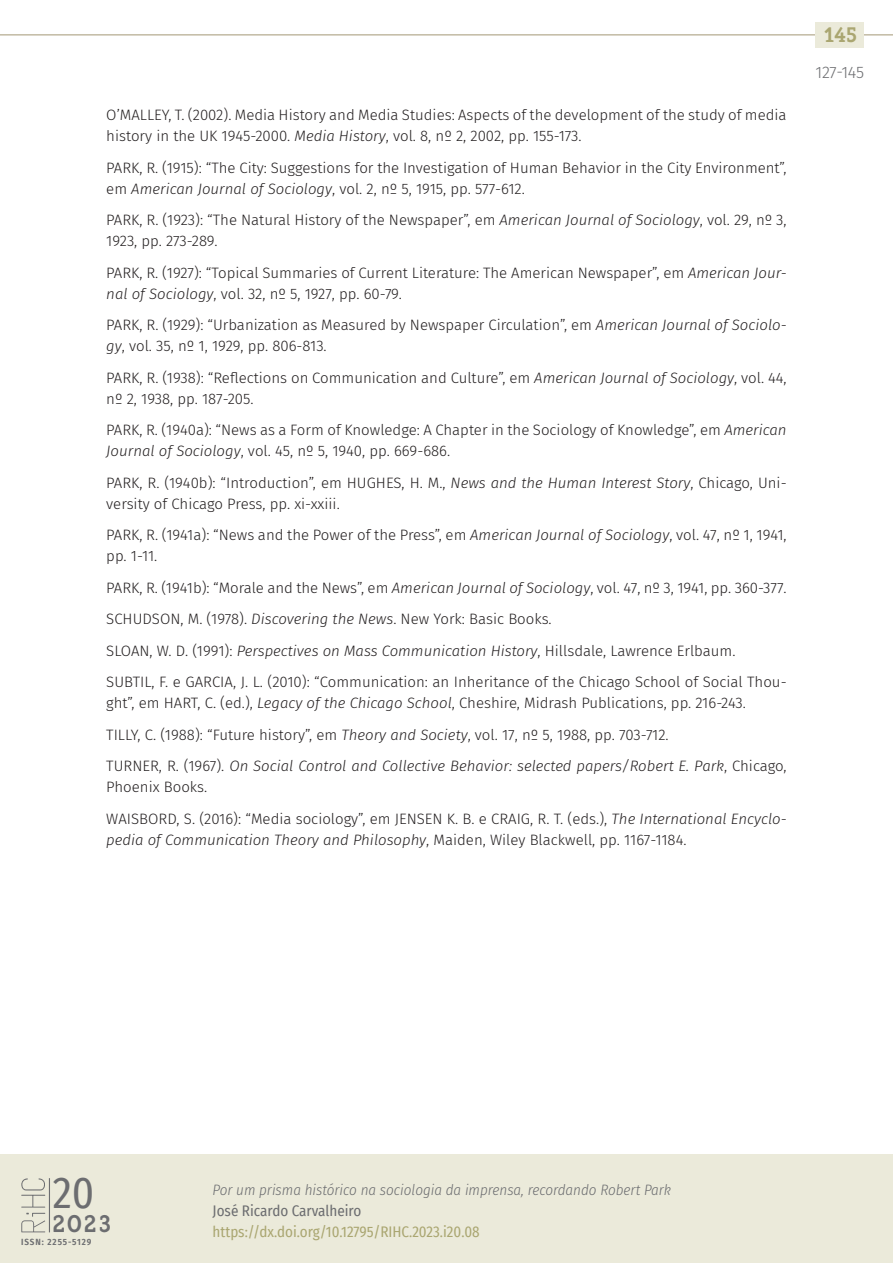
<style>
.page{position:relative;width:893px;height:1263px;background:#fff}
.page>*{position:absolute;margin:0;border:0;box-sizing:border-box;transform-origin:0 0}
.t1{font:43.2px "Fira Sans Condensed";color:#6c6d70}
.t2{font:600 24px "Gambero";color:#6c6d70}
.t3{font:600 21px "Gambero";color:#aaa671}
.t4{font:300 16.5px "Fira Sans";letter-spacing:-.025em;color:#6c6d70}
._80_bibliografía{font:300 15px/21px "Fira Sans";color:#231f20}
._80_bibliografía-2{font:italic 300 15px/21px "Fira Sans";color:#231f20}
.t5{font:italic 300 15px "Fira Sans Condensed";color:#6c6d70}
.t6{font:15px "Fira Sans Condensed";color:#aaa671}
.t7{font:15px "Fira Sans Condensed";color:#6c6d70}
.t8{font:600 9px "Fira Sans Condensed";letter-spacing:.1em;color:#6c6d70}
.s1{font-style:italic}
.s2{font-style:normal}
</style>
<div class="page">
<hr style="left:0;top:34px;width:893px;height:1px;background:#aea385">
<div style="left:816px;top:22px;width:48px;height:26px;background:#ebeada"></div>
<div style="left:0;top:1154px;width:893px;height:109px;background:#ebeada"></div>
<hr style="left:49px;top:1178px;width:1px;height:54px;background:#6c6d70">
<svg style="left:21px;top:1178px;width:24px;height:29px"></svg>
<svg style="left:21px;top:1213px;width:24px;height:19px"></svg>
<p class="_80_bibliografía" style="left:106px;top:105px;width:682px">O’MALLEY, T. (2002). Media History and Media Studies: Aspects of the development of the study of media history in the UK 1945-2000. <span class="s1">Media History</span>, vol. 8, nº 2, 2002, pp. 155-173.</p>
<p class="_80_bibliografía" style="left:106px;top:157px;width:682px">PARK, R. (1915): “The City: Suggestions for the Investigation of Human Behavior in the City Environment”, em <span class="s1">American Journal of Sociology</span>, vol. 2, nº 5, 1915, pp. 577-612.</p>
<p class="_80_bibliografía" style="left:106px;top:210px;width:682px">PARK, R. (1923): “The Natural History of the Newspaper”, em <span class="s1">American Journal of Sociology</span>, vol. 29, nº 3,<br>1923, pp. 273-289.</p>
<p class="_80_bibliografía" style="left:106px;top:262px;width:682px">PARK, R. (1927): “Topical Summaries of Current Literature: The American Newspaper”, em <span class="s1">American Jour&shy;nal of Sociology</span>, vol. 32, nº 5, 1927, pp. 60-79.</p>
<p class="_80_bibliografía" style="left:106px;top:315px;width:682px">PARK, R. (1929): “Urbanization as Measured by Newspaper Circulation”, em <span class="s1">American Journal of Sociolo&shy;gy</span>, vol. 35, nº 1, 1929, pp. 806-813.</p>
<p class="_80_bibliografía" style="left:106px;top:367px;width:682px">PARK, R. (1938): “Reflections on Communication and Culture”, em <span class="s1">American Journal of Sociology</span>, vol. 44, nº 2, 1938, pp. 187-205.</p>
<p class="_80_bibliografía" style="left:106px;top:420px;width:682px">PARK, R. (1940a): “News as a Form of Knowledge: A Chapter in the Sociology of Knowledge”, em <span class="s1">American<br>Journal of Sociology</span>, vol. 45, nº 5, 1940, pp. 669-686.</p>
<p class="_80_bibliografía" style="left:106px;top:472px;width:682px">PARK, R. (1940b): “Introduction”, em HUGHES, H. M., <span class="s1">News and the Human Interest Story</span>, Chicago, Uni&shy;versity of Chicago Press, pp. xi-xxiii.</p>
<p class="_80_bibliografía" style="left:106px;top:525px;width:682px">PARK, R. (1941a): “News and the Power of the Press”, em <span class="s1">American Journal of Sociology</span>, vol. 47, nº 1, 1941, pp. 1-11.</p>
<p class="_80_bibliografía" style="left:106px;top:577px;width:682px">PARK, R. (1941b): “Morale and the News”, em <span class="s1">American Journal of Sociology</span>, vol. 47, nº 3, 1941, pp. 360-377.</p>
<p class="_80_bibliografía" style="left:106px;top:609px;width:447px">SCHUDSON, M. (1978). <span class="s1">Discovering the News</span>. New York: Basic Books.</p>
<p class="_80_bibliografía" style="left:106px;top:640px;width:631px">SLOAN, W. D. (1991): <span class="s1">Perspectives on Mass Communication History</span>, Hillsdale, Lawrence Erlbaum.</p>
<p class="_80_bibliografía" style="left:106px;top:672px;width:682px">SUBTIL, F. e GARCIA, J. L. (2010): “Communication: an Inheritance of the Chicago School of Social Thou&shy;ght”, em HART, C. (ed.), <span class="s1">Legacy of the Chicago School</span>, Cheshire, Midrash Publications, pp. 216-243.</p>
<p class="_80_bibliografía" style="left:106px;top:724px;width:564px">TILLY, C. (1988): “Future history”, em <span class="s1">Theory and Society</span>, vol. 17, nº 5, 1988, pp. 703-712.</p>
<p class="_80_bibliografía-2" style="left:106px;top:756px;width:682px"><span class="s2">TURNER, R. (1967).</span> On Social Control and Collective Behavior: selected papers/Robert E. Park<span class="s2">, Chicago,<br>Phoenix Books.</span></p>
<p class="_80_bibliografía" style="left:106px;top:808px;width:682px">WAISBORD, S. (2016): “Media sociology”, em JENSEN K. B. e CRAIG, R. T. (eds.), <span class="s1">The International Encyclo&shy;pedia of Communication Theory and Philosophy</span>, Maiden, Wiley Blackwell, pp. 1167-1184.</p>
<h3 class="t3" style="left:825px;top:22px;width:34px">145</h3>
<p class="t4" style="left:816px;top:60px;width:50px">127-145</p>
<h1 class="t1" style="left:53px;top:1160px;width:43px">20</h1>
<h2 class="t2" style="left:53px;top:1209px;width:60px">2023</h2>
<p class="t8" style="left:21px;top:1234px;width:71px">ISSN: 2255-5129</p>
<p class="t5" style="left:213px;top:1179px;width:460px">Por um prisma histórico na sociologia da imprensa, recordando Robert Park</p>
<p class="t7" style="left:213px;top:1199px;width:150px">José Ricardo Carvalheiro</p>
<p class="t6" style="left:213px;top:1220px;width:269px">https://dx.doi.org/10.12795/RIHC.2023.i20.08</p>
</div>
